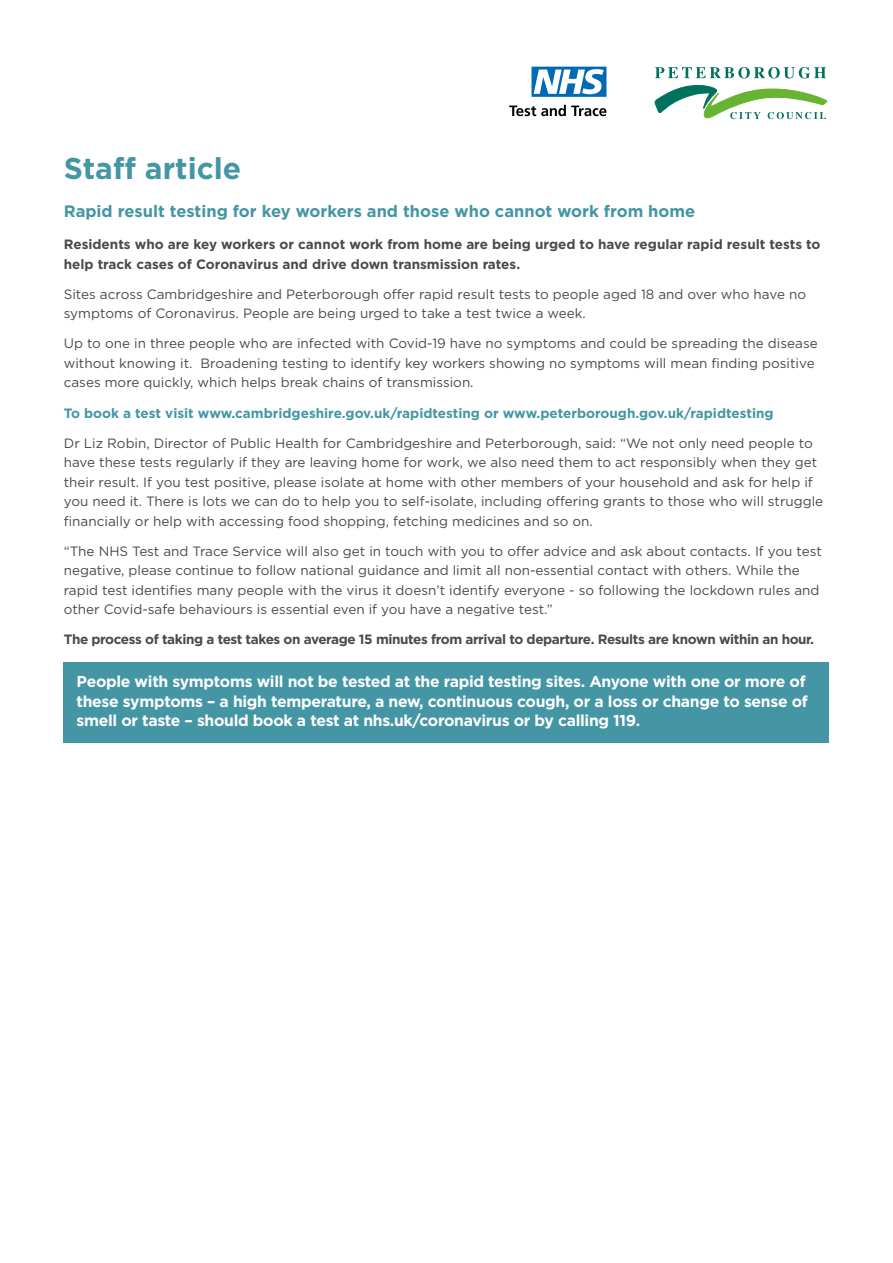
<style>
.page{position:relative;width:893px;height:1263px;background:#fff}
.page>*{position:absolute;margin:0;border:0;box-sizing:border-box;transform-origin:0 0}
.t1{font:700 30px "Gotham";color:#4496a5}
.t2{font:700 16.5px "Gotham";color:#4496a5}
.t3{font:700 15.75px/19.5px "Gotham";letter-spacing:-.02em;color:#fff}
.t4{font:13.5px/19.5px "Gotham";color:#4a4a49}
.t5{font:700 13.5px/19.5px "Gotham";letter-spacing:-.015em;color:#4a4a49}
.t6{font:700 13.5px "Gotham";color:#4496a5}
</style>
<div class="page">
<svg style="left:655px;top:67px;width:171px;height:11px"></svg>
<svg style="left:654px;top:84px;width:174px;height:35px"></svg>
<svg style="left:531px;top:67px;width:75px;height:30px"></svg>
<svg style="left:509px;top:105px;width:97px;height:11px"></svg>
<div style="left:64px;top:662px;width:765px;height:80px;background:#4496a5"></div>
<h1 class="t1" style="left:64px;top:149px;width:179px">Staff article</h1>
<p class="t2" style="left:64px;top:200px;width:633px">Rapid result testing for key workers and those who cannot work from home</p>
<p class="t5" style="left:64px;top:234px;width:758px">Residents who are key workers or cannot work from home are being urged to have regular rapid result tests to help track cases of Coronavirus and drive down transmission rates.</p>
<p class="t4" style="left:64px;top:284px;width:744px">Sites across Cambridgeshire and Peterborough offer rapid result tests to people aged 18 and over who have no symptoms of Coronavirus. People are being urged to take a test twice a week.</p>
<p class="t4" style="left:64px;top:334px;width:755px">Up to one in three people who are infected with Covid-19 have no symptoms and could be spreading the disease without knowing it. Broadening testing to identify key workers showing no symptoms will mean finding positive cases more quickly, which helps break chains of transmission.</p>
<p class="t6" style="left:64px;top:404px;width:711px">To book a test visit www.cambridgeshire.gov.uk/rapidtesting or www.peterborough.gov.uk/rapidtesting</p>
<p class="t4" style="left:64px;top:433px;width:761px">Dr Liz Robin, Director of Public Health for Cambridgeshire and Peterborough, said: “We not only need people to have these tests regularly if they are leaving home for work, we also need them to act responsibly when they get their result. If you test positive, please isolate at home with other members of your household and ask for help if you need it. There is lots we can do to help you to self-isolate, including offering grants to those who will struggle financially or help with accessing food shopping, fetching medicines and so on.</p>
<p class="t4" style="left:64px;top:541px;width:760px">“The NHS Test and Trace Service will also get in touch with you to offer advice and ask about contacts. If you test negative, please continue to follow national guidance and limit all non-essential contact with others. While the rapid test identifies many people with the virus it doesn’t identify everyone - so following the lockdown rules and other Covid-safe behaviours is essential even if you have a negative test.”</p>
<p class="t5" style="left:64px;top:630px;width:752px">The process of taking a test takes on average 15 minutes from arrival to departure. Results are known within an hour.</p>
<p class="t3" style="left:77px;top:672px;width:733px">People with symptoms will not be tested at the rapid testing sites. Anyone with one or more of these symptoms – a high temperature, a new, continuous cough, or a loss or change to sense of smell or taste – should book a test at nhs.uk/coronavirus or by calling 119.</p>
</div>
